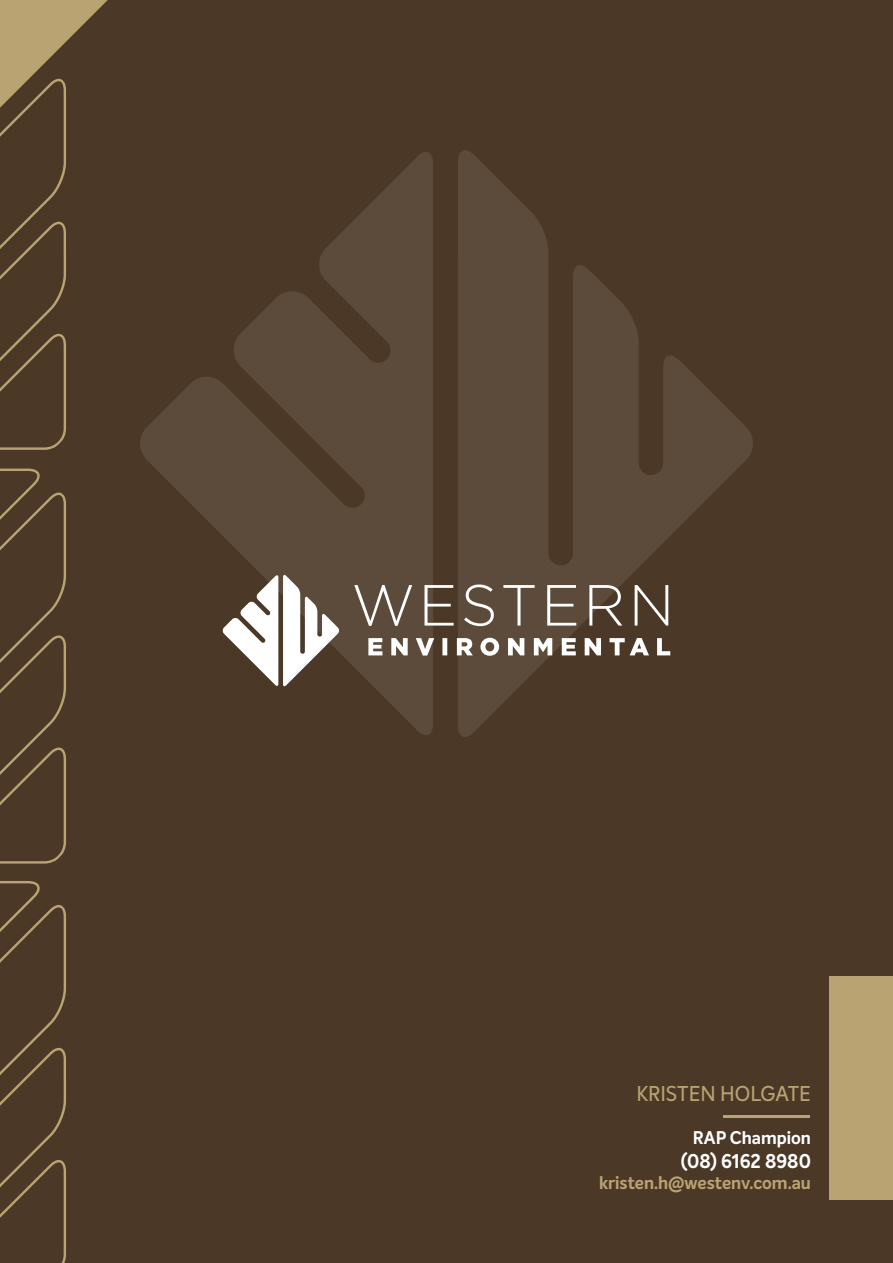
<style>
.page{position:relative;width:893px;height:1263px;background:#4b3826}
.page>*{position:absolute;margin:0;border:0;box-sizing:border-box;transform-origin:0 0}
.t1{font:500 21px "Intelo Alt";color:#b9a373;scale:.95 1}
.t2{font:700 19.5px "Intelo Alt";color:#fff;scale:.95 1}
.t3{font:700 18px "Intelo Alt";color:#b9a373;scale:.95 1}
.t4{font:700 18px "Intelo Alt";color:#fff;scale:.95 1}
</style>
<div class="page">
<svg style="left:140px;top:152px;width:293px;height:583px"></svg>
<svg style="left:458px;top:150px;width:295px;height:587px"></svg>
<hr style="left:723px;top:1115px;width:87px;height:2px;background:#b9a373">
<svg style="left:0;top:881px;width:66px;height:382px"></svg>
<svg style="left:0;top:468px;width:66px;height:396px"></svg>
<div style="left:829px;top:976px;width:64px;height:223px;background:#b9a373"></div>
<svg style="left:0;top:0;width:108px;height:450px"></svg>
<svg style="left:354px;top:584px;width:314px;height:42px"></svg>
<svg style="left:368px;top:638px;width:302px;height:18px"></svg>
<svg style="left:223px;top:575px;width:116px;height:111px"></svg>
<p class="t1" style="left:636px;top:1080px;width:185px">KRISTEN HOLGATE</p>
<p class="t4" style="left:693px;top:1126px;width:126px">RAP Champion</p>
<p class="t2" style="left:681px;top:1148px;width:138px">(08) 6162 8980</p>
<p class="t3" style="left:599px;top:1171px;width:225px">kristen.h@westenv.com.au</p>
</div>
